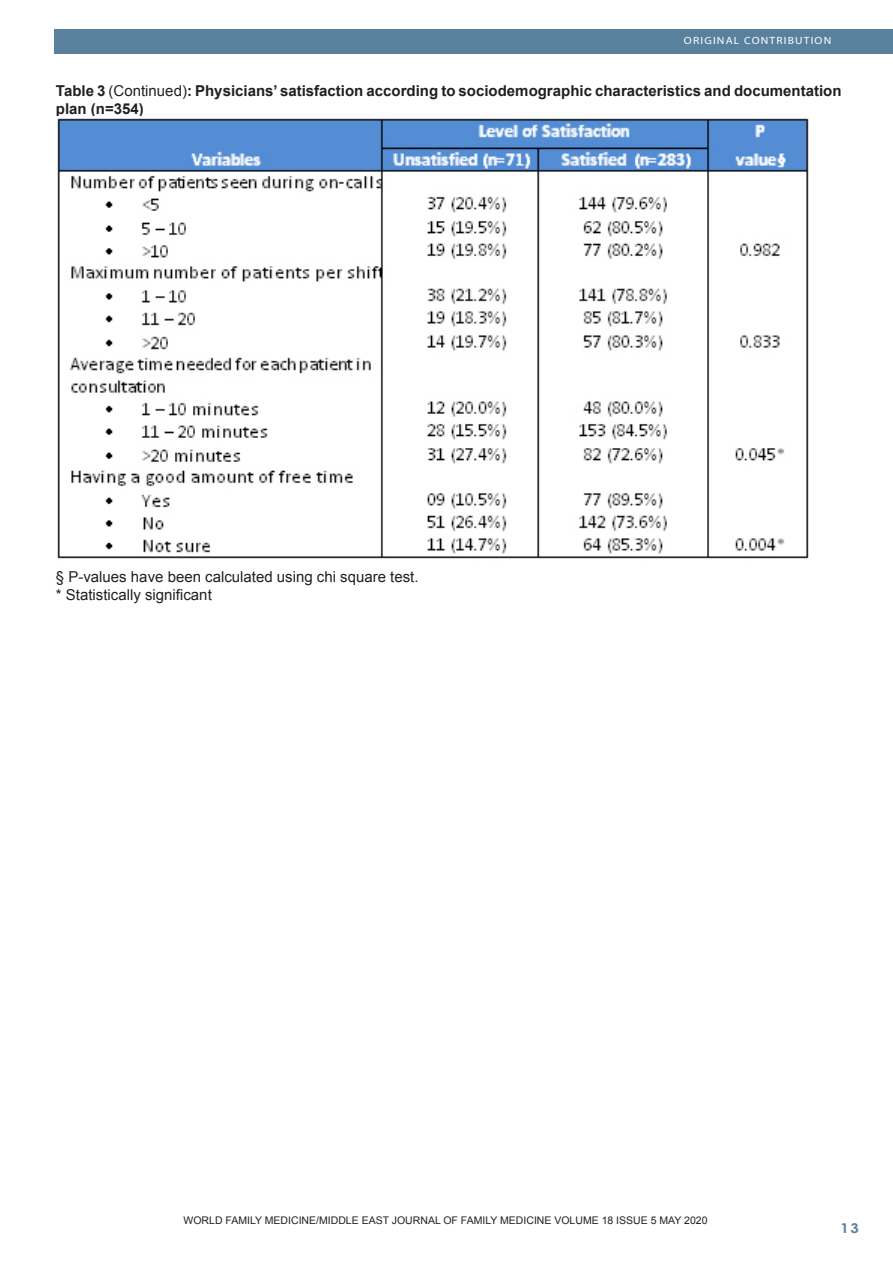
<style>
.page{position:relative;width:893px;height:1263px;background:#fff}
.page>*{position:absolute;margin:0;border:0;box-sizing:border-box;transform-origin:0 0}
.Footnote_Text{font:700 15px/18px "Arial";color:#231f20}
.Footnote_Text-2{font:15px "Arial";color:#231f20}
.t1{font:700 13.5px "Century Gothic";color:#59809c;scale:1.1 1}
.Footnote_Text-3{font:10.5px "Arial";color:#231f20}
.t2{font:10.5px "Myriad";letter-spacing:.1em;color:#fff;scale:1.1 1}
.s1{font-weight:400}
</style>
<div class="page">
<div style="left:54px;top:30px;width:839px;height:24px;background:#59809c"></div>
<img style="left:57px;top:118px;width:752px;height:441px">
<p class="t2" style="left:684px;top:35px;width:135px">ORIGINAL CONTRIBUTION</p>
<p class="Footnote_Text" style="left:56px;top:82px;width:787px">Table 3 <span class="s1">(Continued)</span>: Physicians’ satisfaction according to sociodemographic characteristics and documentation plan (n=354)</p>
<p class="Footnote_Text-2" style="left:56px;top:567px;width:364px">§ P-values have been calculated using chi square test.</p>
<p class="Footnote_Text-2" style="left:56px;top:585px;width:157px">* Statistically significant</p>
<p class="Footnote_Text-3" style="left:184px;top:1214px;width:525px">WORLD FAMILY MEDICINE/MIDDLE EAST JOURNAL OF FAMILY MEDICINE VOLUME 18 ISSUE 5 MAY 2020</p>
<p class="t1" style="left:840px;top:1218px;width:18px">13</p>
</div>
